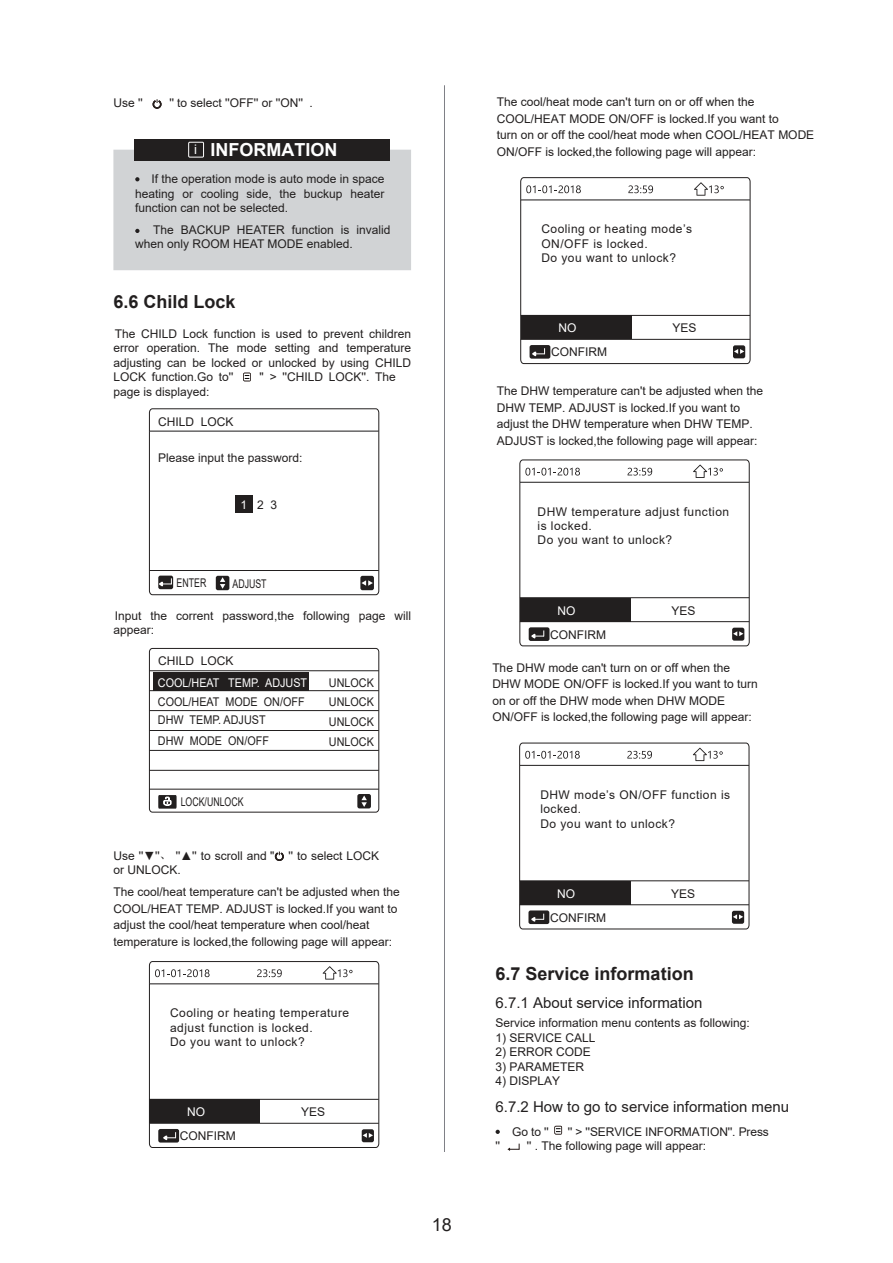
<style>
.page{position:relative;width:893px;height:1263px;background:#fff}
.page>*{position:absolute;margin:0;border:0;box-sizing:border-box;transform-origin:0 0}
.t1{font:700 18px "Arial";color:#221f1f}
.t2{font:700 18px "Arial";color:#fff}
.t3{font:18px "Arial";color:#221f1f}
.t4{font:15px "Arial";color:#221f1f}
.t5{font:12px/16.5px "Arial";color:#221f1f}
.t6{font:12px/14.4px "Arial";letter-spacing:.04em;color:#221f1f}
.t7{font:12px/20px "Arial";color:#221f1f;scale:.9 1}
.t8{font:12px "Arial";color:#221f1f;scale:.73 1}
.t9{font:12px "Arial";color:#fff;scale:.9 1}
.t10{font:12px "Arial";color:#fff}
.s1{font-weight:400;font-size:13.2px}
.s2{color:#fff}
.s3{font-family:"Adobe Song Std";font-weight:300}
</style>
<div class="page">
<div style="left:153px;top:672px;width:155px;height:18px;background:#221f1f"></div>
<hr style="left:444px;top:85px;width:1px;height:1067px;background:#7f8086">
<div style="left:135px;top:139px;width:255px;height:21px;background:#221f1f"></div>
<div style="left:188px;top:142px;width:16px;height:16px;border:1px solid #fff"></div>
<svg style="left:113px;top:150px;width:298px;height:120px;background:#c3c4c6"></svg>
<div style="left:149px;top:648px;width:230px;height:164px;border:1px solid #221f1f;border-radius:3px"></div>
<hr style="left:149px;top:690px;width:230px;height:1px;background:#221f1f">
<hr style="left:149px;top:670px;width:230px;height:1px;background:#221f1f">
<hr style="left:149px;top:710px;width:230px;height:1px;background:#221f1f">
<hr style="left:149px;top:730px;width:230px;height:1px;background:#221f1f">
<hr style="left:149px;top:750px;width:230px;height:1px;background:#221f1f">
<hr style="left:149px;top:770px;width:230px;height:1px;background:#221f1f">
<hr style="left:149px;top:789px;width:230px;height:1px;background:#221f1f">
<svg style="left:496px;top:1130px;width:4px;height:4px"></svg>
<div style="left:357px;top:794px;width:14px;height:14px;background:#221f1f;border-radius:2px"></div>
<svg style="left:361px;top:795px;width:6px;height:12px"></svg>
<svg style="left:149px;top:408px;width:231px;height:188px"></svg>
<svg style="left:149px;top:961px;width:231px;height:187px"></svg>
<svg style="left:520px;top:177px;width:231px;height:187px"></svg>
<svg style="left:519px;top:459px;width:231px;height:188px"></svg>
<svg style="left:519px;top:742px;width:231px;height:188px"></svg>
<svg style="left:243px;top:372px;width:8px;height:9px"></svg>
<svg style="left:507px;top:1143px;width:13px;height:8px"></svg>
<svg style="left:153px;top:99px;width:8px;height:10px"></svg>
<svg style="left:275px;top:851px;width:9px;height:10px"></svg>
<svg style="left:158px;top:795px;width:19px;height:14px"></svg>
<svg style="left:554px;top:1125px;width:8px;height:9px"></svg>
<p class="t5" style="left:113px;top:94px;width:31px">Use ''</p>
<p class="t5" style="left:169px;top:94px;width:145px">'' to select ''OFF'' or ''ON'' .</p>
<h1 class="t2" style="left:194px;top:137px;width:145px"><span class="s1">i</span> INFORMATION</h1>
<p class="t5" style="left:135px;top:172px;width:251px;line-height:14.4px;text-align:justify;text-indent:16px">If the operation mode is auto mode in space heating or cooling side, the buckup heater function can not be selected.</p>
<p class="t5" style="left:135px;top:223px;width:257px;line-height:14.4px;text-indent:18px">The BACKUP HEATER function is invalid when only ROOM HEAT MODE enabled.</p>
<h1 class="t1" style="left:113px;top:289px;width:124px">6.6 Child Lock</h1>
<p class="t5" style="left:113px;top:326px;width:299px;line-height:14.4px;text-align:justify">The CHILD Lock function is used to prevent children error operation. The mode setting and temperature adjusting can be locked or unlocked by using CHILD LOCK function.Go to''</p>
<p class="t5" style="left:259px;top:369px;width:138px">'' &gt; ''CHILD LOCK''. The</p>
<p class="t5" style="left:113px;top:383px;width:98px">page is displayed:</p>
<p class="t5" style="left:158px;top:413px;width:77px">CHILD LOCK</p>
<p class="t5" style="left:158px;top:449px;width:146px">Please input the password:</p>
<p class="t5" style="left:240px;top:497px;width:38px"><span class="s2">1</span> 2 3</p>
<p class="t8" style="left:177px;top:574px;width:42px">ENTER</p>
<p class="t8" style="left:233px;top:575px;width:48px">ADJUST</p>
<p class="t5" style="left:113px;top:608px;width:299px;line-height:14.4px">Input the corrent password,the following page will appear:</p>
<p class="t5" style="left:158px;top:653px;width:77px">CHILD LOCK</p>
<p class="t9" style="left:158px;top:675px;width:167px">COOL/HEAT TEMP. ADJUST</p>
<p class="t7" style="left:158px;top:693px;width:164px;line-height:18px">COOL/HEAT MODE ON/OFF<br>DHW TEMP. ADJUST</p>
<p class="t7" style="left:158px;top:731px;width:125px">DHW MODE ON/OFF</p>
<p class="t8" style="left:181px;top:794px;width:88px">LOCK/UNLOCK</p>
<p class="t7" style="left:329px;top:673px;width:52px">UNLOCK</p>
<p class="t7" style="left:329px;top:691px;width:52px;text-align:justify">UNLOCK UNLOCK UNLOCK</p>
<p class="t5" style="left:113px;top:848px;width:267px;line-height:14.4px">Use ''▼''<span class="s3">、</span> ''▲'' to scroll and '' '' to select LOCK or UNLOCK.</p>
<p class="t5" style="left:113px;top:884px;width:288px">The cool/heat temperature can't be adjusted when the COOL/HEAT TEMP. ADJUST is locked.If you want to adjust the cool/heat temperature when cool/heat temperature is locked,the following page will appear:</p>
<p class="t6" style="left:170px;top:1006px;width:181px">Cooling or heating temperature adjust function is locked.<br>Do you want to unlock?</p>
<p class="t10" style="left:187px;top:1104px;width:19px">NO</p>
<p class="t5" style="left:301px;top:1104px;width:26px">YES</p>
<p class="t5" style="left:180px;top:1128px;width:57px">CONFIRM</p>
<h1 class="t3" style="left:432px;top:1212px;width:22px">18</h1>
<p class="t5" style="left:497px;top:93px;width:319px">The cool/heat mode can't turn on or off when the COOL/HEAT MODE ON/OFF is locked.If you want to<br>turn on or off the cool/heat mode when COOL/HEAT MODE ON/OFF is locked,the following page will appear:</p>
<p class="t6" style="left:541px;top:222px;width:152px">Cooling or heating mode’s<br>ON/OFF is locked.<br>Do you want to unlock?</p>
<p class="t10" style="left:558px;top:320px;width:19px">NO</p>
<p class="t5" style="left:672px;top:320px;width:26px">YES</p>
<p class="t5" style="left:551px;top:344px;width:57px">CONFIRM</p>
<p class="t5" style="left:497px;top:383px;width:268px">The DHW temperature can't be adjusted when the DHW TEMP. ADJUST is locked.If you want to adjust the DHW temperature when DHW TEMP.<br>ADJUST is locked,the following page will appear:</p>
<p class="t6" style="left:538px;top:504px;width:193px">DHW temperature adjust function is locked.<br>Do you want to unlock?</p>
<p class="t10" style="left:557px;top:602px;width:19px">NO</p>
<p class="t5" style="left:671px;top:602px;width:26px">YES</p>
<p class="t5" style="left:550px;top:626px;width:57px">CONFIRM</p>
<p class="t5" style="left:492px;top:659px;width:267px">The DHW mode can't turn on or off when the DHW MODE ON/OFF is locked.If you want to turn on or off the DHW mode when DHW MODE ON/OFF is locked,the following page will appear:</p>
<p class="t6" style="left:540px;top:787px;width:191px">DHW mode’s ON/OFF function is locked.<br>Do you want to unlock?</p>
<p class="t10" style="left:557px;top:885px;width:19px">NO</p>
<p class="t5" style="left:671px;top:885px;width:26px">YES</p>
<p class="t5" style="left:550px;top:909px;width:57px">CONFIRM</p>
<h1 class="t1" style="left:496px;top:961px;width:200px">6.7 Service information</h1>
<p class="t5" style="left:496px;top:1015px;width:256px">Service information menu contents as following:</p>
<p class="t5" style="left:496px;top:1029px;width:102px">1) SERVICE CALL</p>
<p class="t5" style="left:496px;top:1044px;width:97px">2) ERROR CODE</p>
<p class="t5" style="left:496px;top:1058px;width:90px">3) PARAMETER</p>
<p class="t5" style="left:496px;top:1072px;width:66px">4) DISPLAY</p>
<p class="t4" style="left:496px;top:992px;width:208px">6.7.1 About service information</p>
<p class="t4" style="left:496px;top:1096px;width:295px">6.7.2 How to go to service information menu</p>
<p class="t5" style="left:512px;top:1123px;width:38px">Go to ''</p>
<p class="t5" style="left:568px;top:1123px;width:202px">'' &gt; ''SERVICE INFORMATION''. Press</p>
<p class="t5" style="left:496px;top:1138px;width:6px">''</p>
<p class="t5" style="left:527px;top:1138px;width:181px">'' . The following page will appear:</p>
</div>
